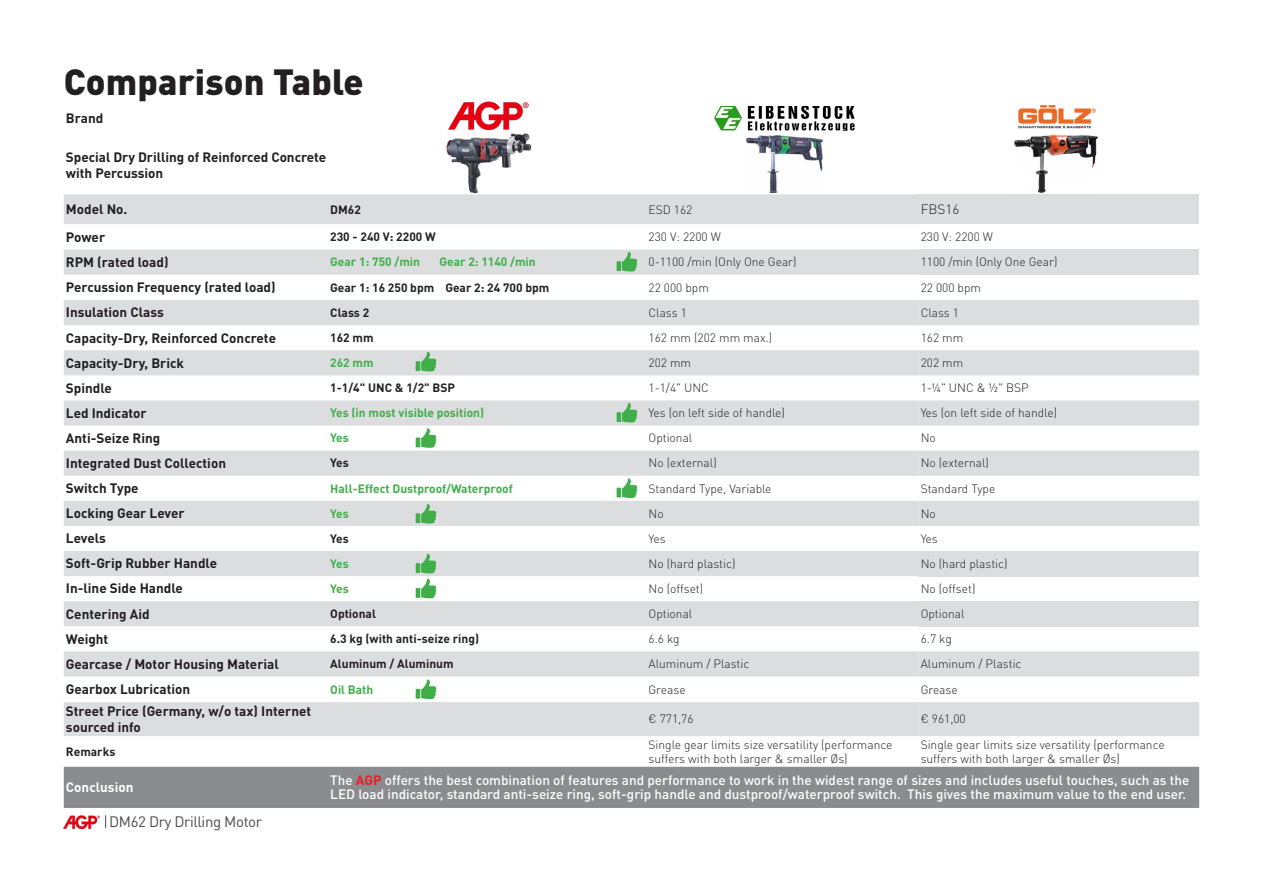
<style>
.page{position:relative;width:1263px;height:893px;background:#fff}
.page>*{position:absolute;margin:0;border:0;box-sizing:border-box;transform-origin:0 0}
.t1{font:900 36px "DIN Pro";letter-spacing:.005em;color:#231f20}
.t2{font:15px "DIN Pro";letter-spacing:-.025em;color:#4b4c4d}
.t3{font:700 13.5px/16.2px "DIN Pro";color:#231f20}
.t4{font:500 13.5px/14.4px "DIN Pro";color:#fff}
.t5{font:700 13.5px "DIN Pro";color:#fff}
.t6{font:300 13.5px "DIN Pro";color:#231f20}
.t7{font:300 12px/14.4px "DIN Pro";color:#231f20}
.t8{font:700 12px "DIN Pro";color:#231f20}
.t9{font:700 12px "DIN Pro";color:#40ae49}
.s1{font-weight:700;color:#ee1d23}
</style>
<div class="page">
<svg style="left:105px;top:815px;width:1px;height:13px"></svg>
<img style="left:64px;top:815px;width:36px;height:13px">
<svg style="left:64px;top:194px;width:854px;height:81px;fill:#dcdddf"></svg>
<div style="left:918px;top:194px;width:281px;height:30px;background:#dcdddf"></div>
<div style="left:918px;top:250px;width:281px;height:25px;background:#dcdddf"></div>
<svg style="left:64px;top:300px;width:854px;height:436px;fill:#dcdddf"></svg>
<svg style="left:918px;top:300px;width:281px;height:226px;fill:#dcdddf"></svg>
<div style="left:918px;top:551px;width:281px;height:25px;background:#dcdddf"></div>
<div style="left:918px;top:601px;width:281px;height:25px;background:#dcdddf"></div>
<svg style="left:918px;top:651px;width:281px;height:85px"></svg>
<div style="left:64px;top:767px;width:1135px;height:41px;background:#8a8c8f"></div>
<img style="left:449px;top:101px;width:79px;height:28px">
<img style="left:715px;top:106px;width:140px;height:24px">
<img style="left:747px;top:136px;width:75px;height:56px">
<svg style="left:617px;top:252px;width:20px;height:20px"></svg>
<svg style="left:617px;top:403px;width:20px;height:19px"></svg>
<svg style="left:617px;top:478px;width:20px;height:20px"></svg>
<svg style="left:416px;top:352px;width:20px;height:19px"></svg>
<svg style="left:416px;top:428px;width:20px;height:20px"></svg>
<svg style="left:416px;top:504px;width:20px;height:20px"></svg>
<svg style="left:416px;top:554px;width:20px;height:19px"></svg>
<svg style="left:416px;top:579px;width:20px;height:19px"></svg>
<svg style="left:416px;top:679px;width:20px;height:20px"></svg>
<img style="left:1014px;top:134px;width:83px;height:58px">
<img style="left:1018px;top:104px;width:78px;height:25px">
<img style="left:445px;top:133px;width:87px;height:62px">
<p class="t1" style="left:64px;top:57px;width:301px">Comparison Table</p>
<p class="t3" style="left:66px;top:110px;width:39px">Brand</p>
<p class="t3" style="left:66px;top:148px;width:262px">Special Dry Drilling of Reinforced Concrete with Percussion</p>
<p class="t3" style="left:66px;top:201px;width:63px">Model No.</p>
<p class="t8" style="left:330px;top:201px;width:32px">DM62</p>
<p class="t7" style="left:648px;top:202px;width:45px">ESD 162</p>
<p class="t6" style="left:921px;top:200px;width:40px">FBS16</p>
<p class="t3" style="left:66px;top:228px;width:41px">Power</p>
<p class="t8" style="left:330px;top:229px;width:107px">230 - 240 V: 2200 W</p>
<p class="t7" style="left:648px;top:229px;width:74px">230 V: 2200 W</p>
<p class="t7" style="left:921px;top:229px;width:74px">230 V: 2200 W</p>
<p class="t3" style="left:66px;top:253px;width:104px">RPM (rated load)</p>
<p class="t9" style="left:330px;top:254px;width:91px">Gear 1: 750 /min</p>
<p class="t9" style="left:439px;top:254px;width:98px">Gear 2: 1140 /min</p>
<p class="t7" style="left:648px;top:254px;width:150px">0-1100 /min (Only One Gear)</p>
<p class="t7" style="left:921px;top:254px;width:138px">1100 /min (Only One Gear)</p>
<p class="t3" style="left:66px;top:279px;width:211px">Percussion Frequency (rated load)</p>
<p class="t8" style="left:330px;top:279px;width:221px">Gear 1: 16 250 bpm Gear 2: 24 700 bpm</p>
<p class="t7" style="left:648px;top:280px;width:62px">22 000 bpm</p>
<p class="t7" style="left:921px;top:280px;width:62px">22 000 bpm</p>
<p class="t3" style="left:66px;top:304px;width:100px">Insulation Class</p>
<p class="t8" style="left:330px;top:304px;width:40px">Class 2</p>
<p class="t7" style="left:648px;top:305px;width:40px">Class 1</p>
<p class="t7" style="left:921px;top:305px;width:40px">Class 1</p>
<p class="t3" style="left:66px;top:329px;width:212px">Capacity-Dry, Reinforced Concrete</p>
<p class="t8" style="left:330px;top:330px;width:45px">162 mm</p>
<p class="t7" style="left:648px;top:330px;width:125px">162 mm (202 mm max.)</p>
<p class="t7" style="left:921px;top:330px;width:44px">162 mm</p>
<p class="t3" style="left:66px;top:354px;width:120px">Capacity-Dry, Brick</p>
<p class="t9" style="left:330px;top:355px;width:45px">262 mm</p>
<p class="t7" style="left:648px;top:355px;width:44px">202 mm</p>
<p class="t7" style="left:921px;top:355px;width:44px">202 mm</p>
<p class="t3" style="left:66px;top:379px;width:48px">Spindle</p>
<p class="t8" style="left:330px;top:380px;width:126px">1-1/4" UNC &amp; 1/2" BSP</p>
<p class="t7" style="left:648px;top:380px;width:62px">1-1/4" UNC</p>
<p class="t7" style="left:921px;top:380px;width:110px">1-¼" UNC &amp; ½" BSP</p>
<p class="t3" style="left:66px;top:404px;width:82px">Led Indicator</p>
<p class="t9" style="left:330px;top:405px;width:155px">Yes (in most visible position)</p>
<p class="t7" style="left:648px;top:405px;width:138px">Yes (on left side of handle)</p>
<p class="t7" style="left:921px;top:405px;width:138px">Yes (on left side of handle)</p>
<p class="t3" style="left:66px;top:429px;width:96px">Anti-Seize Ring</p>
<p class="t9" style="left:330px;top:430px;width:20px">Yes</p>
<p class="t7" style="left:648px;top:430px;width:45px">Optional</p>
<p class="t7" style="left:921px;top:430px;width:17px">No</p>
<p class="t3" style="left:66px;top:454px;width:162px">Integrated Dust Collection</p>
<p class="t8" style="left:330px;top:455px;width:20px">Yes</p>
<p class="t7" style="left:648px;top:455px;width:70px">No (external)</p>
<p class="t7" style="left:921px;top:455px;width:70px">No (external)</p>
<p class="t3" style="left:66px;top:480px;width:74px">Switch Type</p>
<p class="t9" style="left:330px;top:480px;width:184px">Hall-Effect Dustproof/Waterproof</p>
<p class="t7" style="left:648px;top:481px;width:125px">Standard Type, Variable</p>
<p class="t7" style="left:921px;top:481px;width:76px">Standard Type</p>
<p class="t3" style="left:66px;top:505px;width:120px">Locking Gear Lever</p>
<p class="t9" style="left:330px;top:505px;width:20px">Yes</p>
<p class="t7" style="left:648px;top:506px;width:17px">No</p>
<p class="t7" style="left:921px;top:506px;width:17px">No</p>
<p class="t3" style="left:66px;top:530px;width:42px">Levels</p>
<p class="t8" style="left:330px;top:530px;width:20px">Yes</p>
<p class="t7" style="left:648px;top:531px;width:19px">Yes</p>
<p class="t7" style="left:921px;top:531px;width:19px">Yes</p>
<p class="t3" style="left:66px;top:555px;width:153px">Soft-Grip Rubber Handle</p>
<p class="t9" style="left:330px;top:555px;width:20px">Yes</p>
<p class="t7" style="left:648px;top:556px;width:88px">No (hard plastic)</p>
<p class="t7" style="left:921px;top:556px;width:88px">No (hard plastic)</p>
<p class="t3" style="left:66px;top:580px;width:118px">In-line Side Handle</p>
<p class="t9" style="left:330px;top:580px;width:20px">Yes</p>
<p class="t7" style="left:648px;top:581px;width:56px">No (offset)</p>
<p class="t7" style="left:921px;top:581px;width:56px">No (offset)</p>
<p class="t3" style="left:66px;top:605px;width:85px">Centering Aid</p>
<p class="t8" style="left:330px;top:605px;width:47px">Optional</p>
<p class="t7" style="left:648px;top:606px;width:45px">Optional</p>
<p class="t7" style="left:921px;top:606px;width:45px">Optional</p>
<p class="t3" style="left:66px;top:630px;width:44px">Weight</p>
<p class="t8" style="left:330px;top:631px;width:150px">6.3 kg (with anti-seize ring)</p>
<p class="t7" style="left:648px;top:631px;width:33px">6.6 kg</p>
<p class="t7" style="left:921px;top:631px;width:33px">6.7 kg</p>
<p class="t3" style="left:66px;top:655px;width:214px">Gearcase / Motor Housing Material</p>
<p class="t8" style="left:330px;top:656px;width:125px">Aluminum / Aluminum</p>
<p class="t7" style="left:648px;top:656px;width:102px">Aluminum / Plastic</p>
<p class="t7" style="left:921px;top:656px;width:102px">Aluminum / Plastic</p>
<p class="t3" style="left:66px;top:681px;width:126px">Gearbox Lubrication</p>
<p class="t9" style="left:330px;top:681px;width:45px">Oil Bath</p>
<p class="t7" style="left:648px;top:682px;width:39px">Grease</p>
<p class="t7" style="left:921px;top:682px;width:39px">Grease</p>
<p class="t3" style="left:66px;top:702px;width:247px">Street Price (Germany, w/o tax) Internet sourced info</p>
<p class="t7" style="left:648px;top:711px;width:47px">€ 771,76</p>
<p class="t7" style="left:921px;top:711px;width:47px">€ 961,00</p>
<p class="t8" style="left:66px;top:743px;width:51px">Remarks</p>
<p class="t7" style="left:648px;top:736px;width:245px">Single gear limits size versatility (performance</p>
<p class="t7" style="left:648px;top:751px;width:201px">suffers with both larger &amp; smaller Øs)</p>
<p class="t7" style="left:921px;top:736px;width:245px">Single gear limits size versatility (performance suffers with both larger &amp; smaller Øs)</p>
<p class="t5" style="left:66px;top:778px;width:69px">Conclusion</p>
<p class="t4" style="left:330px;top:772px;width:861px">The <span class="s1">AGP</span> offers the best combination of features and performance to work in the widest range of sizes and includes useful touches, such as the<br>LED load indicator, standard anti-seize ring, soft-grip handle and dustproof/waterproof switch. This gives the maximum value to the end user.</p>
<p class="t2" style="left:109px;top:811px;width:154px">DM62 Dry Drilling Motor</p>
</div>
